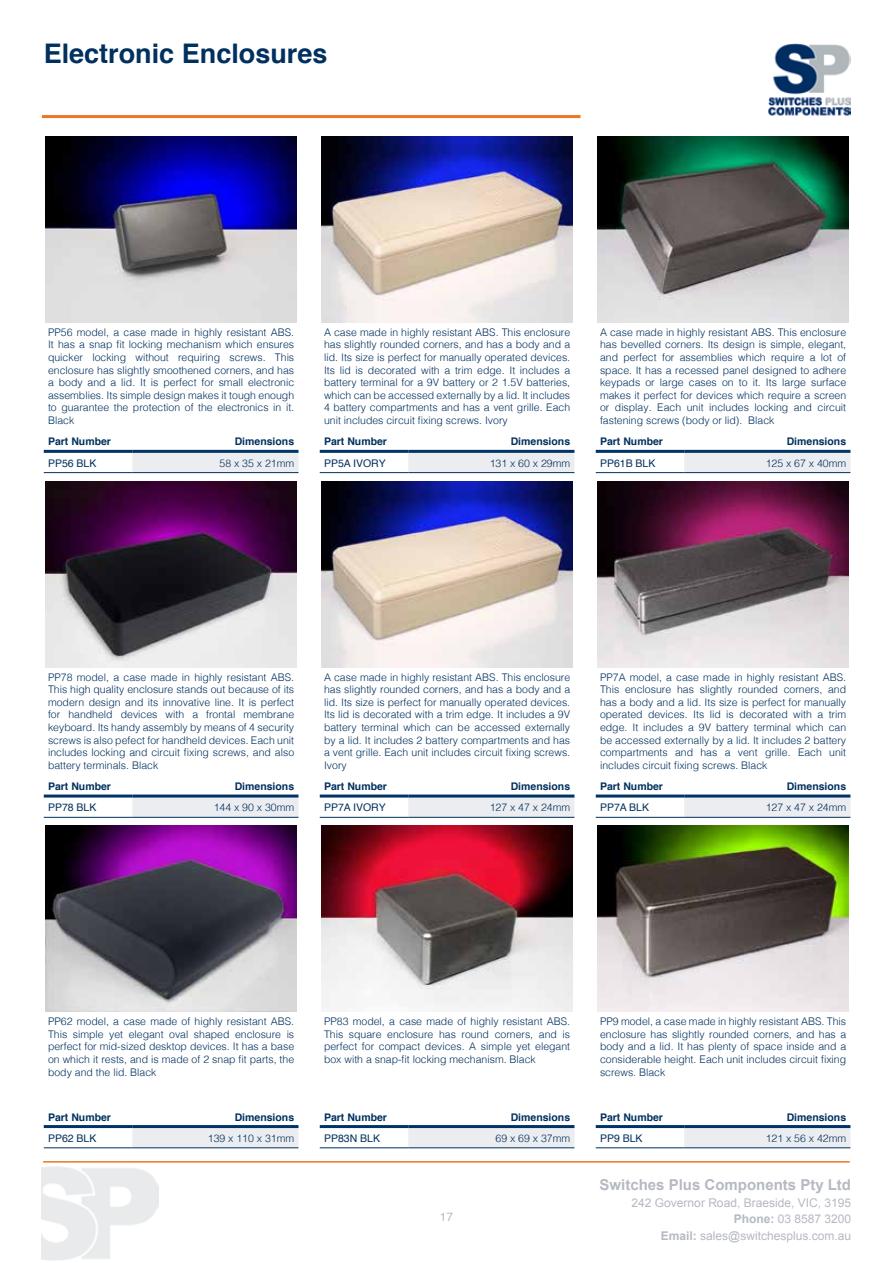
<style>
.page{position:relative;width:893px;height:1263px;background:#fff}
.page>*{position:absolute;margin:0;border:0;box-sizing:border-box;transform-origin:0 0}
.t1{font:700 27px "Helvetica";color:#00305e}
.t2{font:700 15px "Arial";color:#b5b9c2}
.t3{font:12px/16.5px "Arial";color:#b5b9c2;text-align:right}
.t4{font:12px "Helvetica";color:#b5b9c2}
.t5{font:300 10.5px/12.6px "Helvetica";color:#00305e;text-align:justify}
.t6{font:700 10.5px "Helvetica";color:#00305e}
.t7{font:10.5px "Helvetica";color:#00305e}
.s1{font-weight:700}
</style>
<div class="page">
<img style="left:42px;top:1166px;width:117px;height:95px">
<hr style="left:43px;top:1161px;width:807px;height:1px;background:#ed7622">
<hr style="left:42px;top:115px;width:538px;height:3px;background:#ed7622">
<img style="left:768px;top:43px;width:82px;height:73px">
<svg style="left:132px;top:451px;width:718px;height:697px"></svg>
<hr style="left:44px;top:450px;width:88px;height:3px;background:#036">
<hr style="left:320px;top:450px;width:88px;height:3px;background:#036">
<hr style="left:596px;top:450px;width:88px;height:3px;background:#036">
<hr style="left:44px;top:794px;width:88px;height:3px;background:#036">
<hr style="left:320px;top:794px;width:88px;height:3px;background:#036">
<hr style="left:596px;top:794px;width:88px;height:3px;background:#036">
<hr style="left:44px;top:1125px;width:88px;height:3px;background:#036">
<hr style="left:320px;top:1125px;width:88px;height:3px;background:#036">
<hr style="left:596px;top:1125px;width:88px;height:3px;background:#036">
<hr style="left:132px;top:450px;width:166px;height:3px;background:#036">
<hr style="left:408px;top:450px;width:166px;height:3px;background:#036">
<hr style="left:684px;top:450px;width:166px;height:3px;background:#036">
<hr style="left:132px;top:794px;width:166px;height:3px;background:#036">
<hr style="left:408px;top:794px;width:166px;height:3px;background:#036">
<hr style="left:684px;top:794px;width:166px;height:3px;background:#036">
<hr style="left:132px;top:1125px;width:166px;height:3px;background:#036">
<hr style="left:408px;top:1125px;width:166px;height:3px;background:#036">
<hr style="left:684px;top:1125px;width:166px;height:3px;background:#036">
<hr style="left:408px;top:817px;width:166px;height:1px;background:#00305e">
<hr style="left:408px;top:1147px;width:166px;height:1px;background:#00305e">
<hr style="left:684px;top:1147px;width:166px;height:1px;background:#00305e">
<hr style="left:320px;top:817px;width:88px;height:1px;background:#00305e">
<hr style="left:320px;top:1147px;width:88px;height:1px;background:#00305e">
<hr style="left:596px;top:1147px;width:88px;height:1px;background:#00305e">
<hr style="left:320px;top:472px;width:88px;height:1px;background:#00305e">
<hr style="left:408px;top:472px;width:166px;height:1px;background:#00305e">
<hr style="left:596px;top:817px;width:88px;height:1px;background:#00305e">
<hr style="left:684px;top:817px;width:166px;height:1px;background:#00305e">
<hr style="left:44px;top:1147px;width:88px;height:1px;background:#00305e">
<hr style="left:132px;top:1147px;width:166px;height:1px;background:#00305e">
<hr style="left:44px;top:472px;width:88px;height:1px;background:#00305e">
<hr style="left:132px;top:472px;width:166px;height:1px;background:#00305e">
<hr style="left:596px;top:472px;width:88px;height:1px;background:#00305e">
<hr style="left:684px;top:472px;width:166px;height:1px;background:#00305e">
<hr style="left:44px;top:817px;width:88px;height:1px;background:#00305e">
<hr style="left:132px;top:817px;width:166px;height:1px;background:#00305e">
<img style="left:45px;top:136px;width:252px;height:186px">
<img style="left:321px;top:136px;width:252px;height:186px">
<img style="left:597px;top:136px;width:252px;height:186px">
<img style="left:45px;top:481px;width:252px;height:186px">
<img style="left:321px;top:481px;width:252px;height:186px">
<img style="left:597px;top:481px;width:252px;height:186px">
<img style="left:45px;top:826px;width:252px;height:186px">
<img style="left:321px;top:826px;width:252px;height:186px">
<img style="left:597px;top:826px;width:252px;height:186px">
<h1 class="t1" style="left:44px;top:31px;width:285px">Electronic Enclosures</h1>
<p class="t5" style="left:48px;top:325px;width:248px">PP56 model, a case made in highly resistant ABS.<br>It has a snap fit locking mechanism which ensures quicker locking without requiring screws. This enclosure has slightly smoothened corners, and has a body and a lid. It is perfect for small electronic assemblies. Its simple design makes it tough enough to guarantee the protection of the electronics in it.<br>Black</p>
<p class="t5" style="left:324px;top:325px;width:248px">A case made in highly resistant ABS. This enclosure has slightly rounded corners, and has a body and a lid. Its size is perfect for manually operated devices.<br>Its lid is decorated with a trim edge. It includes a battery terminal for a 9V battery or 2 1.5V batteries, which can be accessed externally by a lid. It includes 4 battery compartments and has a vent grille. Each unit includes circuit fixing screws. Ivory</p>
<p class="t5" style="left:600px;top:325px;width:248px">A case made in highly resistant ABS. This enclosure has bevelled corners. Its design is simple, elegant, and perfect for assemblies which require a lot of space. It has a recessed panel designed to adhere keypads or large cases on to it. Its large surface makes it perfect for devices which require a screen or display. Each unit includes locking and circuit fastening screws (body or lid). Black</p>
<p class="t6" style="left:48px;top:433px;width:65px">Part Number</p>
<p class="t6" style="left:235px;top:433px;width:61px">Dimensions</p>
<p class="t6" style="left:324px;top:433px;width:65px">Part Number</p>
<p class="t6" style="left:511px;top:433px;width:61px">Dimensions</p>
<p class="t6" style="left:600px;top:433px;width:65px">Part Number</p>
<p class="t6" style="left:787px;top:433px;width:61px">Dimensions</p>
<p class="t7" style="left:48px;top:455px;width:50px">PP56 BLK</p>
<p class="t5" style="left:220px;top:456px;width:76px">58 x 35 x 21mm</p>
<p class="t7" style="left:324px;top:455px;width:63px">PP5A IVORY</p>
<p class="t5" style="left:490px;top:456px;width:82px">131 x 60 x 29mm</p>
<p class="t7" style="left:600px;top:455px;width:57px">PP61B BLK</p>
<p class="t5" style="left:766px;top:456px;width:82px">125 x 67 x 40mm</p>
<p class="t5" style="left:48px;top:670px;width:248px">PP78 model, a case made in highly resistant ABS.<br>This high quality enclosure stands out because of its modern design and its innovative line. It is perfect for handheld devices with a frontal membrane keyboard. Its handy assembly by means of 4 security screws is also pefect for handheld devices. Each unit includes locking and circuit fixing screws, and also battery terminals. Black</p>
<p class="t5" style="left:324px;top:670px;width:248px">A case made in highly resistant ABS. This enclosure has slightly rounded corners, and has a body and a lid. Its size is perfect for manually operated devices.<br>Its lid is decorated with a trim edge. It includes a 9V battery terminal which can be accessed externally by a lid. It includes 2 battery compartments and has a vent grille. Each unit includes circuit fixing screws.<br>Ivory</p>
<p class="t5" style="left:600px;top:670px;width:248px">PP7A model, a case made in highly resistant ABS.<br>This enclosure has slightly rounded corners, and has a body and a lid. Its size is perfect for manually operated devices. Its lid is decorated with a trim edge. It includes a 9V battery terminal which can be accessed externally by a lid. It includes 2 battery compartments and has a vent grille. Each unit includes circuit fixing screws. Black</p>
<p class="t6" style="left:48px;top:778px;width:65px">Part Number</p>
<p class="t6" style="left:235px;top:778px;width:61px">Dimensions</p>
<p class="t6" style="left:324px;top:778px;width:65px">Part Number</p>
<p class="t6" style="left:511px;top:778px;width:61px">Dimensions</p>
<p class="t6" style="left:600px;top:778px;width:65px">Part Number</p>
<p class="t6" style="left:787px;top:778px;width:61px">Dimensions</p>
<p class="t7" style="left:48px;top:799px;width:50px">PP78 BLK</p>
<p class="t5" style="left:214px;top:800px;width:82px">144 x 90 x 30mm</p>
<p class="t7" style="left:324px;top:799px;width:63px">PP7A IVORY</p>
<p class="t5" style="left:490px;top:800px;width:82px">127 x 47 x 24mm</p>
<p class="t7" style="left:600px;top:799px;width:51px">PP7A BLK</p>
<p class="t5" style="left:766px;top:800px;width:82px">127 x 47 x 24mm</p>
<p class="t5" style="left:48px;top:1014px;width:248px">PP62 model, a case made of highly resistant ABS.<br>This simple yet elegant oval shaped enclosure is perfect for mid-sized desktop devices. It has a base on which it rests, and is made of 2 snap fit parts, the body and the lid. Black</p>
<p class="t5" style="left:324px;top:1014px;width:248px">PP83 model, a case made of highly resistant ABS.<br>This square enclosure has round corners, and is perfect for compact devices. A simple yet elegant box with a snap-fit locking mechanism. Black</p>
<p class="t5" style="left:600px;top:1014px;width:248px">PP9 model, a case made in highly resistant ABS. This enclosure has slightly rounded corners, and has a body and a lid. It has plenty of space inside and a considerable height. Each unit includes circuit fixing screws. Black</p>
<p class="t6" style="left:48px;top:1108px;width:65px">Part Number</p>
<p class="t6" style="left:235px;top:1108px;width:61px">Dimensions</p>
<p class="t6" style="left:324px;top:1108px;width:65px">Part Number</p>
<p class="t6" style="left:511px;top:1108px;width:61px">Dimensions</p>
<p class="t6" style="left:600px;top:1108px;width:65px">Part Number</p>
<p class="t6" style="left:787px;top:1108px;width:61px">Dimensions</p>
<p class="t7" style="left:48px;top:1130px;width:50px">PP62 BLK</p>
<p class="t5" style="left:208px;top:1131px;width:88px">139 x 110 x 31mm</p>
<p class="t7" style="left:324px;top:1130px;width:58px">PP83N BLK</p>
<p class="t5" style="left:495px;top:1131px;width:76px">69 x 69 x 37mm</p>
<p class="t7" style="left:600px;top:1130px;width:44px">PP9 BLK</p>
<p class="t5" style="left:766px;top:1131px;width:82px">121 x 56 x 42mm</p>
<p class="t4" style="left:440px;top:1208px;width:15px">17</p>
<h2 class="t2" style="left:600px;top:1175px;width:253px">Switches Plus Components Pty Ltd</h2>
<p class="t3" style="left:632px;top:1194px;width:221px">242 Governor Road, Braeside, VIC, 3195<br><span class="s1">Phone:</span> 03 8587 3200<br><span class="s1">Email:</span> sales@switchesplus.com.au</p>
</div>
